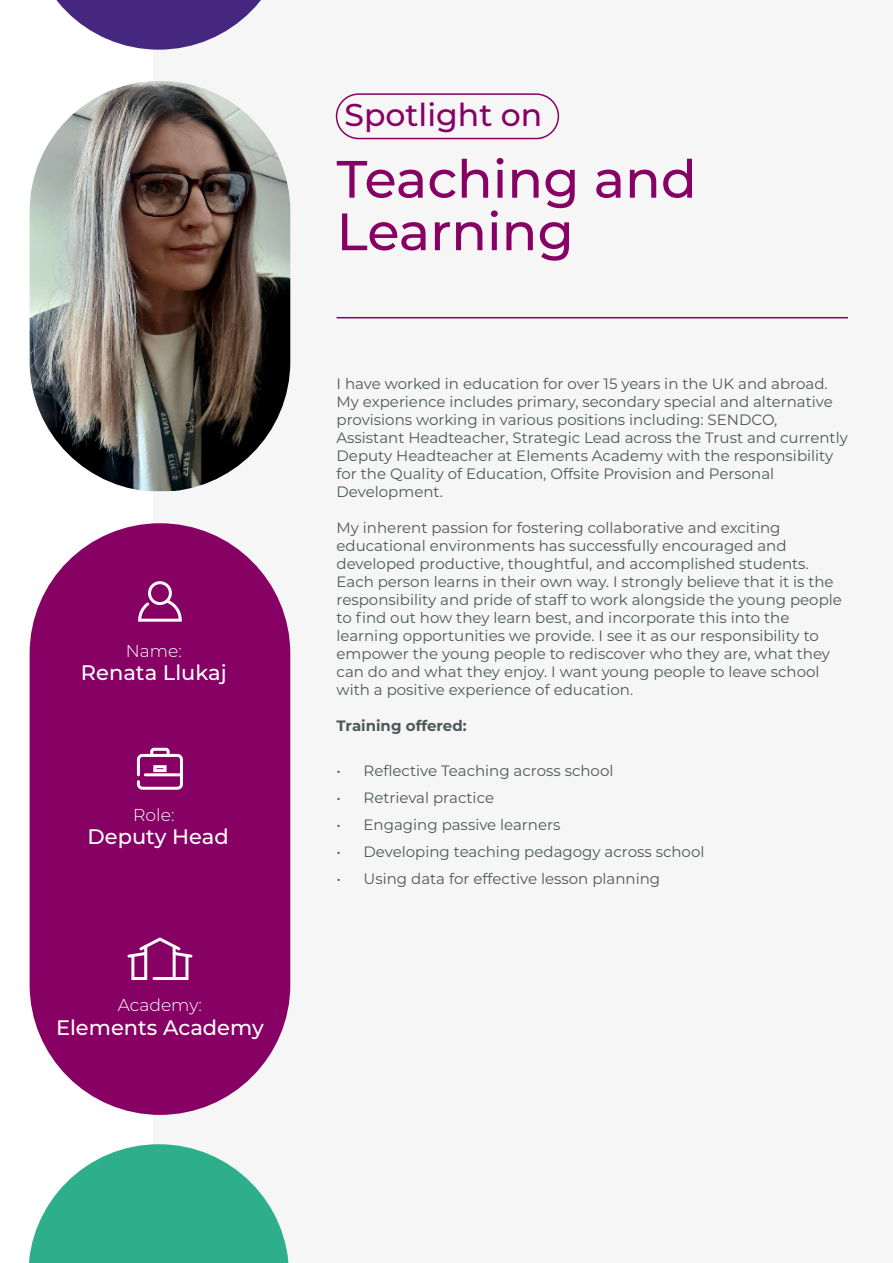
<style>
.page{position:relative;width:893px;height:1263px;background:#fff}
.page>*{position:absolute;margin:0;border:0;box-sizing:border-box;transform-origin:0 0}
.t1{font:500 52.5px/52.5px "Montserrat";color:#870064}
.t2{font:500 31.5px "Montserrat";color:#870064}
.t3{font:500 21px "Montserrat";color:#fff}
.t4{font:300 17.25px "Montserrat";color:#fff}
.t5{font:15px/18px "Montserrat";color:#4d5858}
.t6{font:700 15px "Montserrat";color:#4d5858}
</style>
<div class="page">
<div style="left:154px;top:0;width:739px;height:1263px;background:#f6f6f6"></div>
<img style="left:30px;top:81px;width:260px;height:411px;border-radius:130px">
<div style="left:30px;top:523px;width:260px;height:592px;background:#870064;border-radius:130px"></div>
<hr style="left:337px;top:317px;width:511px;height:1px;background:#870064">
<div style="left:336px;top:93px;width:223px;height:46px;border:2px solid #870064;border-radius:22px"></div>
<svg style="left:56px;top:0;width:205px;height:50px"></svg>
<svg style="left:29px;top:1144px;width:260px;height:119px"></svg>
<div style="left:148px;top:581px;width:24px;height:24px;border:3px solid #fff;border-radius:50%"></div>
<svg style="left:138px;top:597px;width:44px;height:25px"></svg>
<div style="left:137px;top:754px;width:46px;height:36px;border:3px solid #fff;border-radius:4px"></div>
<hr style="left:145px;top:773px;width:36px;height:3px;background:#fff">
<svg style="left:149px;top:747px;width:22px;height:11px"></svg>
<div style="left:153px;top:765px;width:14px;height:7px;border:3px solid #fff"></div>
<svg style="left:127px;top:937px;width:66px;height:43px"></svg>
<hr style="left:154px;top:977px;width:20px;height:3px;background:#fff">
<p class="t4" style="left:126px;top:639px;width:57px">Name:</p>
<h3 class="t3" style="left:81px;top:658px;width:147px">Renata Llukaj</h3>
<p class="t4" style="left:133px;top:803px;width:43px">Role:</p>
<h3 class="t3" style="left:88px;top:822px;width:143px">Deputy Head</h3>
<p class="t4" style="left:118px;top:993px;width:86px">Academy:</p>
<h3 class="t3" style="left:56px;top:1013px;width:209px">Elements Academy</h3>
<h2 class="t2" style="left:345px;top:93px;width:199px">Spotlight on</h2>
<h1 class="t1" style="left:337px;top:151px;width:362px">Teaching and<br>Learning</h1>
<p class="t5" style="left:337px;top:374px;width:513px">I have worked in education for over 15 years in the UK and abroad.<br>My experience includes primary, secondary special and alternative provisions working in various positions including: SENDCO, Assistant Headteacher, Strategic Lead across the Trust and currently Deputy Headteacher at Elements Academy with the responsibility for the Quality of Education, Offsite Provision and Personal Development.</p>
<p class="t5" style="left:337px;top:518px;width:507px">My inherent passion for fostering collaborative and exciting educational environments has successfully encouraged and developed productive, thoughtful, and accomplished students.<br>Each person learns in their own way. I strongly believe that it is the responsibility and pride of staff to work alongside the young people to find out how they learn best, and incorporate this into the learning opportunities we provide. I see it as our responsibility to empower the young people to rediscover who they are, what they can do and what they enjoy. I want young people to leave school with a positive experience of education.</p>
<p class="t6" style="left:337px;top:715px;width:132px">Training offered:</p>
<p class="t5" style="left:337px;top:761px;width:278px">• Reflective Teaching across school</p>
<p class="t5" style="left:337px;top:788px;width:159px">• Retrieval practice</p>
<p class="t5" style="left:337px;top:815px;width:225px">• Engaging passive learners</p>
<p class="t5" style="left:337px;top:842px;width:369px">• Developing teaching pedagogy across school</p>
<p class="t5" style="left:337px;top:869px;width:325px">• Using data for effective lesson planning</p>
</div>
